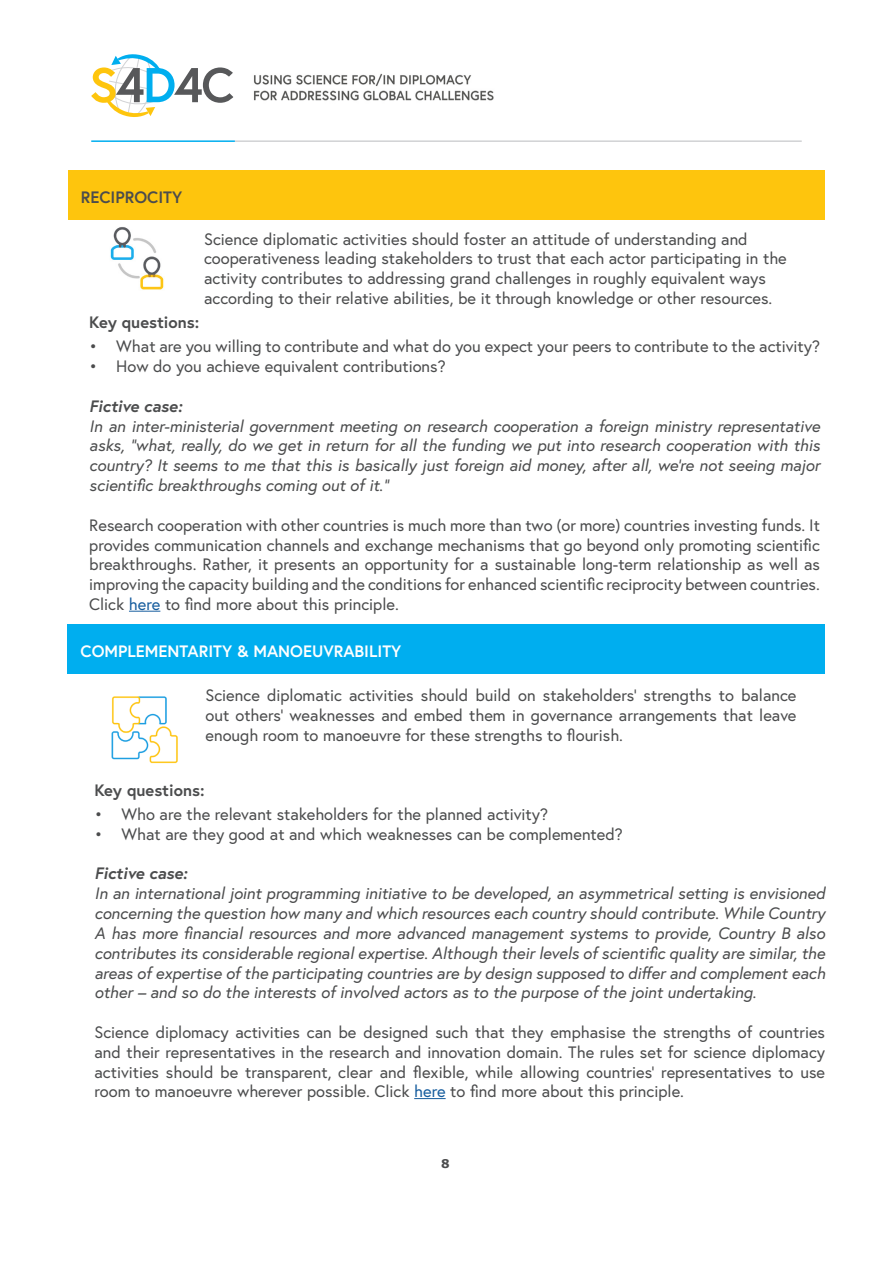
<style>
.page{position:relative;width:893px;height:1263px;background:#fff}
.page>*{position:absolute;margin:0;border:0;box-sizing:border-box;transform-origin:0 0}
.t1{font:16.5px/19.8px "Europa";color:#4b4c4d;text-align:justify}
.t2{font:italic 16.5px/19.8px "Europa";color:#4b4c4d;text-align:justify}
.t3{font:700 16.5px "Europa";color:#4b4c4d}
.t4{font:700 16.5px "Europa";color:#fff}
.t5{font:italic 700 16.5px "Europa";color:#4b4c4d}
.t6{font:700 12px "Verdana";color:#4b4c4d}
.s1{color:#175d9e}
</style>
<div class="page">
<hr style="left:91px;top:140px;width:144px;height:2px;background:#00aeef">
<hr style="left:235px;top:140px;width:567px;height:2px;background:#d1d2d4">
<svg style="left:91px;top:54px;width:142px;height:63px"></svg>
<img style="left:110px;top:227px;width:54px;height:63px">
<div style="left:68px;top:170px;width:757px;height:50px;background:#fec50d"></div>
<hr style="left:129px;top:611px;width:31px;height:1px;background:#175d9e">
<img style="left:67px;top:665px;width:131px;height:99px">
<div style="left:68px;top:624px;width:757px;height:49px;background:#00aeef"></div>
<img style="left:254px;top:73px;width:240px;height:28px">
<hr style="left:414px;top:1098px;width:32px;height:1px;background:#175d9e">
<p class="t3" style="left:81px;top:185px;width:103px">RECIPROCITY</p>
<p class="t1" style="left:204px;top:229px;width:584px;text-align:left">Science diplomatic activities should foster an attitude of understanding and cooperativeness leading stakeholders to trust that each actor participating in the activity contributes to addressing grand challenges in roughly equivalent ways according to their relative abilities, be it through knowledge or other resources.</p>
<p class="t3" style="left:89px;top:311px;width:112px">Key questions:</p>
<p class="t1" style="left:89px;top:336px;width:732px">• What are you willing to contribute and what do you expect your peers to contribute to the activity?</p>
<p class="t1" style="left:89px;top:356px;width:358px">• How do you achieve equivalent contributions?</p>
<p class="t5" style="left:89px;top:395px;width:94px">Fictive case:</p>
<p class="t2" style="left:89px;top:416px;width:732px">In an inter-ministerial government meeting on research cooperation a foreign ministry representative asks, “what, really, do we get in return for all the funding we put into research cooperation with this country? It seems to me that this is basically just foreign aid money, after all, we’re not seeing major scientific breakthroughs coming out of it.”</p>
<p class="t1" style="left:89px;top:515px;width:732px">Research cooperation with other countries is much more than two (or more) countries investing funds. It provides communication channels and exchange mechanisms that go beyond only promoting scientific breakthroughs. Rather, it presents an opportunity for a sustainable long-term relationship as well as improving the capacity building and the conditions for enhanced scientific reciprocity between countries.<br>Click <span class="s1">here</span> to find more about this principle.</p>
<p class="t4" style="left:81px;top:640px;width:322px">COMPLEMENTARITY &amp; MANOEUVRABILITY</p>
<p class="t1" style="left:205px;top:685px;width:593px">Science diplomatic activities should build on stakeholders’ strengths to balance out others’ weaknesses and embed them in governance arrangements that leave enough room to manoeuvre for these strengths to flourish.</p>
<p class="t3" style="left:94px;top:779px;width:112px">Key questions:</p>
<p class="t1" style="left:94px;top:804px;width:455px">• Who are the relevant stakeholders for the planned activity?</p>
<p class="t1" style="left:94px;top:824px;width:530px">• What are they good at and which weaknesses can be complemented?</p>
<p class="t5" style="left:94px;top:862px;width:94px">Fictive case:</p>
<p class="t2" style="left:94px;top:883px;width:732px">In an international joint programming initiative to be developed, an asymmetrical setting is envisioned concerning the question how many and which resources each country should contribute. While Country A has more financial resources and more advanced management systems to provide, Country B also contributes its considerable regional expertise. Although their levels of scientific quality are similar, the areas of expertise of the participating countries are by design supposed to differ and complement each other – and so do the interests of involved actors as to the purpose of the joint undertaking.</p>
<p class="t1" style="left:94px;top:1022px;width:732px">Science diplomacy activities can be designed such that they emphasise the strengths of countries and their representatives in the research and innovation domain. The rules set for science diplomacy activities should be transparent, clear and flexible, while allowing countries’ representatives to use room to manoeuvre wherever possible. Click <span class="s1">here</span> to find more about this principle.</p>
<p class="t6" style="left:441px;top:1155px;width:10px">8</p>
</div>
